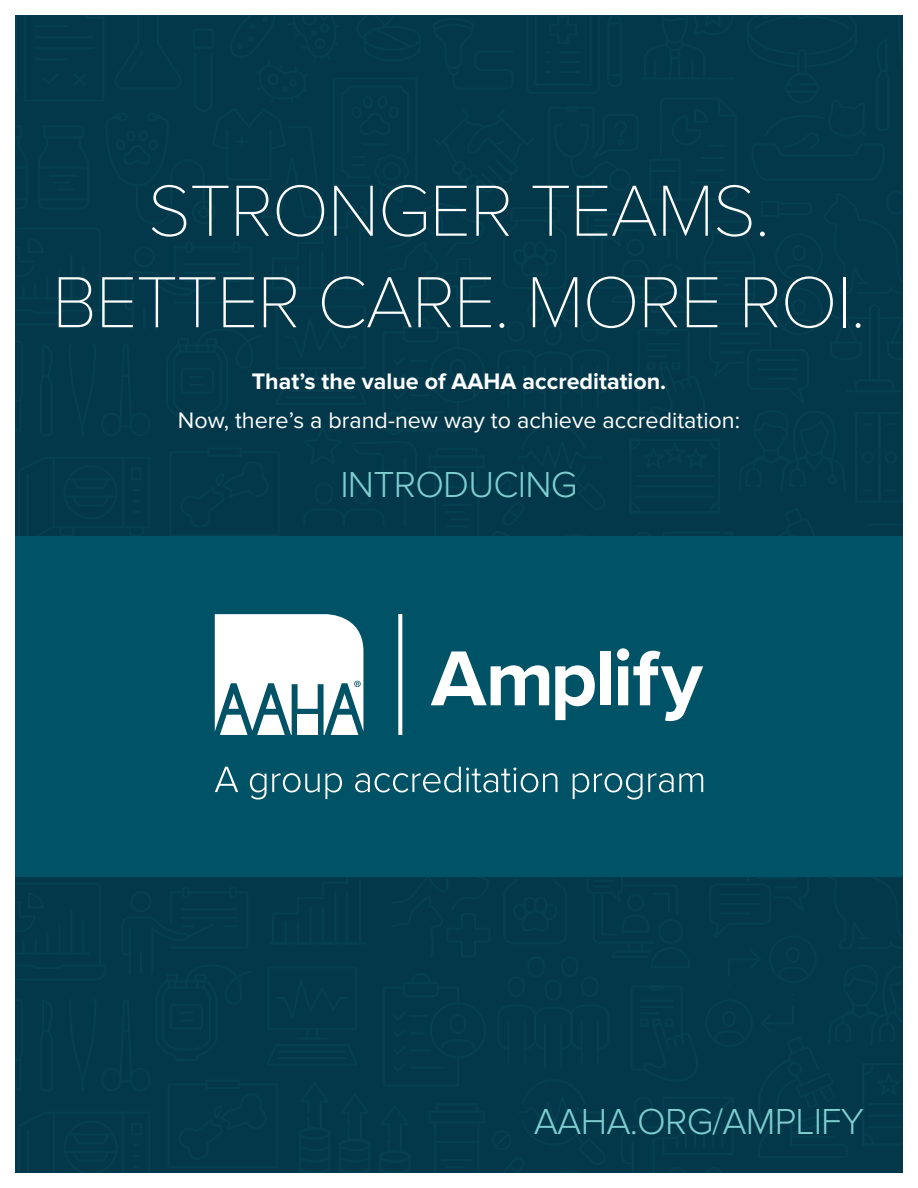
<style>
.page{position:relative;width:918px;height:1188px;background:#fff}
.page>*{position:absolute;margin:0;border:0;box-sizing:border-box;transform-origin:0 0}
.t1{font:100 75px/91.5px "Proxima Nova T";letter-spacing:-.02em;color:#fff;text-align:center}
.t2{font:300 37.5px "Proxima Nova";letter-spacing:-.02em;color:#7eced0}
.t3{font:23.25px "Proxima Nova";color:#fff}
.t4{font:700 23.25px "Proxima Nova";color:#fff}
</style>
<div class="page">
<div style="left:73px;top:1147px;width:829px;height:25px;background:#02384a"></div>
<div style="left:16px;top:1017px;width:886px;height:130px;background:#02384a"></div>
<div style="left:16px;top:16px;width:886px;height:1001px;background:#02384a"></div>
<div style="left:0;top:537px;width:918px;height:340px;background:#005366"></div>
<svg style="left:215px;top:614px;width:148px;height:121px;background:#d4e2e5"></svg>
<svg style="left:431px;top:651px;width:118px;height:54px"></svg>
<svg style="left:555px;top:665px;width:40px;height:55px"></svg>
<div style="left:600px;top:651px;width:10px;height:54px;background:#fff"></div>
<svg style="left:617px;top:648px;width:86px;height:73px"></svg>
<svg style="left:398px;top:614px;width:4px;height:121px"></svg>
<svg style="left:215px;top:767px;width:23px;height:25px"></svg>
<svg style="left:250px;top:773px;width:92px;height:27px"></svg>
<svg style="left:355px;top:767px;width:202px;height:26px"></svg>
<svg style="left:573px;top:773px;width:130px;height:27px"></svg>
<div style="left:0;top:0;width:918px;height:1188px;border:15px solid #fff"></div>
<h1 class="t1" style="left:52px;top:166px;width:815px">STRONGER TEAMS.<br>BETTER CARE. MORE ROI.</h1>
<p class="t4" style="left:252px;top:368px;width:416px">That’s the value of AAHA accreditation.</p>
<p class="t3" style="left:178px;top:407px;width:564px">Now, there’s a brand-new way to achieve accreditation:</p>
<h2 class="t2" style="left:340px;top:463px;width:239px">INTRODUCING</h2>
<h2 class="t2" style="left:534px;top:1100px;width:332px">AAHA.ORG/AMPLIFY</h2>
</div>
